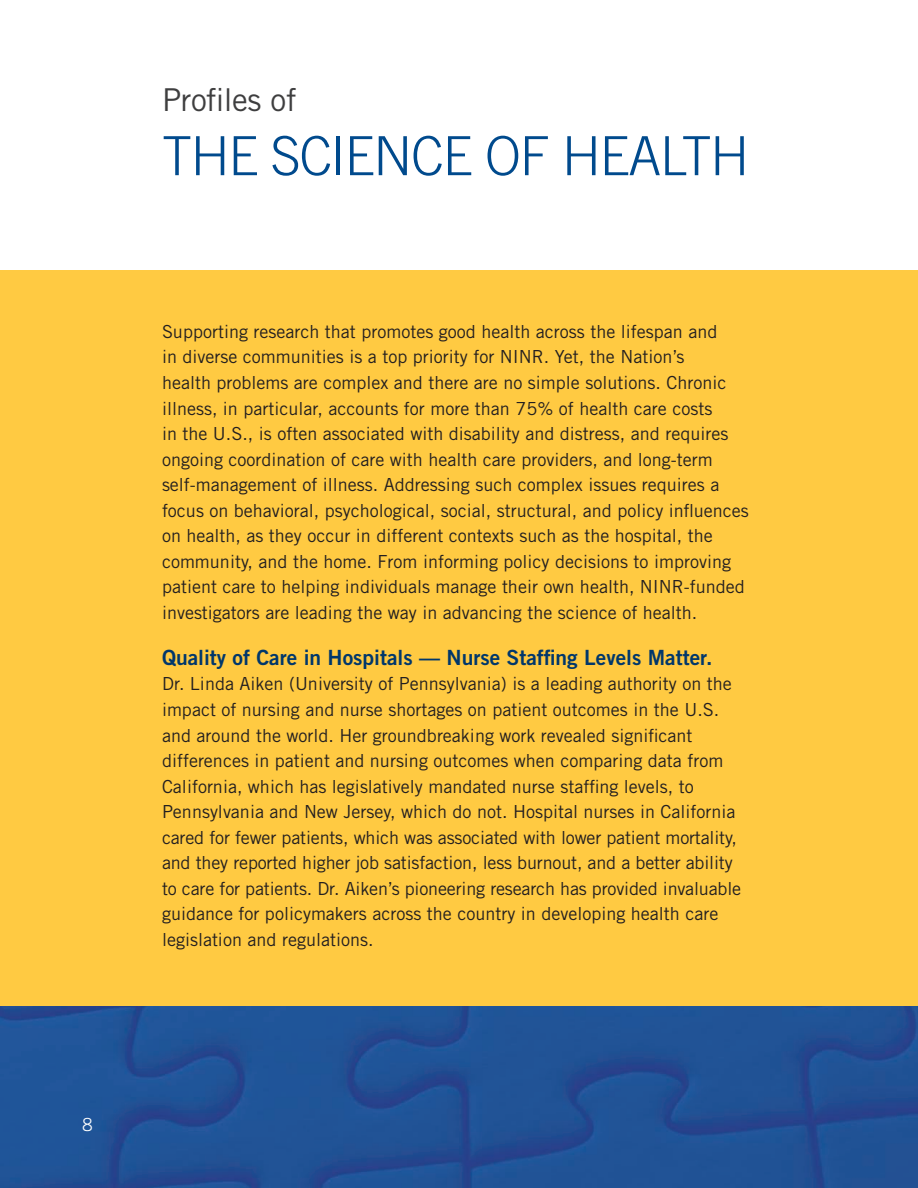
<style>
.page{position:relative;width:918px;height:1188px;background:#fff}
.page>*{position:absolute;margin:0;border:0;box-sizing:border-box;transform-origin:0 0}
.t1{font:300 54px "Trade Gothic";letter-spacing:-.025em;color:#004a8d}
.t2{font:31.5px "Trade Gothic";letter-spacing:-.01em;color:#3e3e3f}
.t3{font:21px "Trade Gothic Bold Two";color:#00376b}
.t4{font:18px/25.5px "Trade Gothic";color:#231f20}
.t5{font:300 18px "Trade Gothic";color:#fff}
</style>
<div class="page">
<div style="left:0;top:270px;width:918px;height:743px;background:#ffca42"></div>
<img style="left:0;top:1007px;width:918px;height:181px">
<p class="t5" style="left:83px;top:1114px;width:12px">8</p>
<h4 class="t2" style="left:162px;top:81px;width:136px">Profiles of</h4>
<h4 class="t1" style="left:162px;top:124px;width:589px">THE SCIENCE OF HEALTH</h4>
<p class="t4" style="left:162px;top:319px;width:588px">Supporting research that promotes good health across the lifespan and<br>in diverse communities is a top priority for NINR. Yet, the Nation’s<br>health problems are complex and there are no simple solutions. Chronic illness, in particular, accounts for more than 75% of health care costs<br>in the U.S., is often associated with disability and distress, and requires ongoing coordination of care with health care providers, and long-term self-management of illness. Addressing such complex issues requires a focus on behavioral, psychological, social, structural, and policy influences on health, as they occur in different contexts such as the hospital, the community, and the home. From informing policy decisions to improving patient care to helping individuals manage their own health, NINR-funded investigators are leading the way in advancing the science of health.</p>
<h5 class="t3" style="left:162px;top:644px;width:552px">Quality of Care in Hospitals — Nurse Staffing Levels Matter.</h5>
<p class="t4" style="left:162px;top:671px;width:581px">Dr. Linda Aiken (University of Pennsylvania) is a leading authority on the impact of nursing and nurse shortages on patient outcomes in the U.S. and around the world. Her groundbreaking work revealed significant differences in patient and nursing outcomes when comparing data from California, which has legislatively mandated nurse staffing levels, to Pennsylvania and New Jersey, which do not. Hospital nurses in California cared for fewer patients, which was associated with lower patient mortality, and they reported higher job satisfaction, less burnout, and a better ability to care for patients. Dr. Aiken’s pioneering research has provided invaluable guidance for policymakers across the country in developing health care legislation and regulations.</p>
</div>
